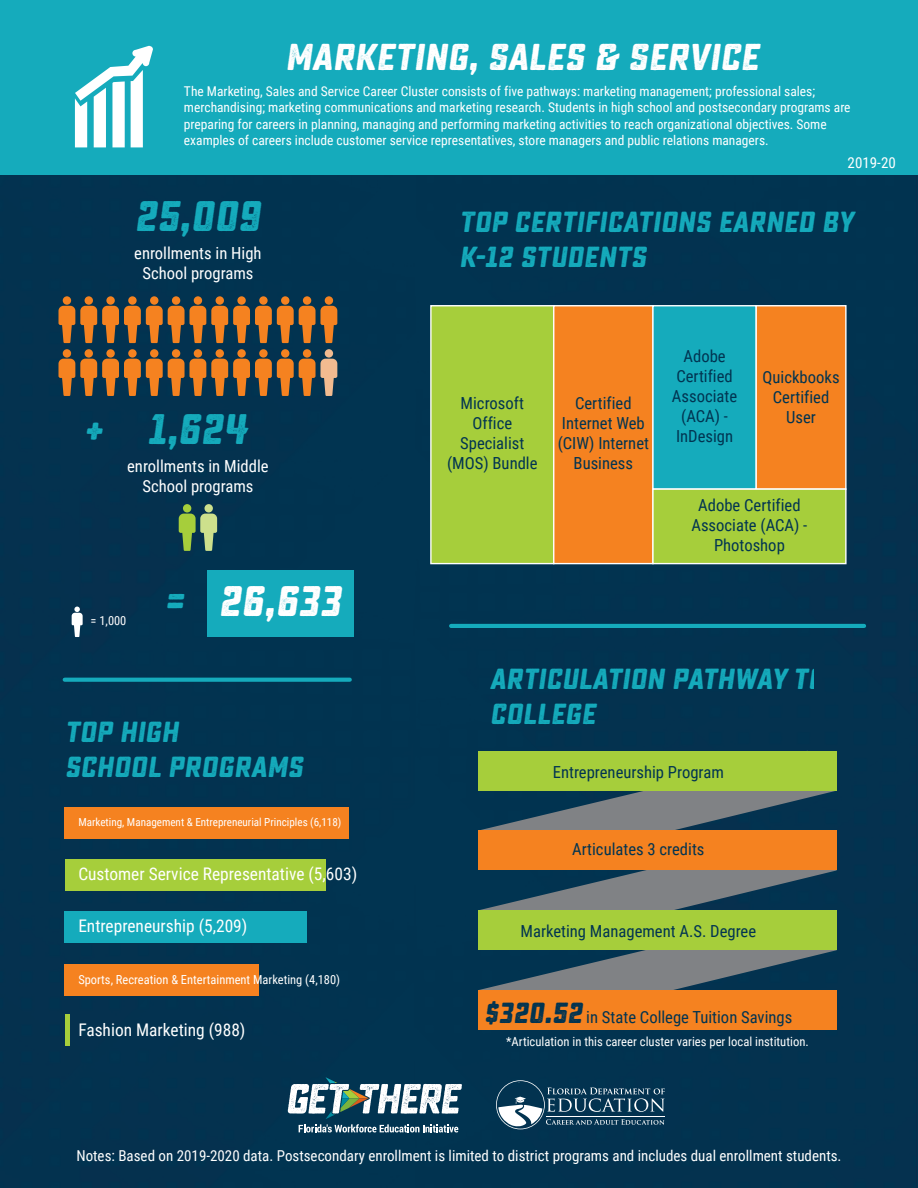
<style>
.page{position:relative;width:918px;height:1188px;background:#fff}
.page>*{position:absolute;margin:0;border:0;box-sizing:border-box;transform-origin:0 0}
.t1{font:42.75px "Sucrose Slant Bold One";color:#15abbc}
.t2{font:42.75px "Sucrose Slant Bold One";color:#fff}
.t3{font:37.35px "Sucrose Slant Bold One";color:#fff}
.t4{font:29.1px/34.8px "Sucrose Slant Bold One";color:#15abbc}
.t5{font:17.4px "Roboto Condensed";color:#fff}
.t6{font:16.65px/20px "Roboto Condensed";color:#013451;text-align:center}
.t7{font:16.65px/20px "Roboto Condensed";color:#fff;text-align:center}
.t8{font:15px "Roboto Condensed";color:#fff}
.t9{font:13.5px/16.2px "Roboto Condensed";color:#fff}
.t10{font:12.6px "Roboto Condensed";color:#fff}
.t11{font:12.45px "Roboto Condensed";color:#fff}
.t12{font:11.1px "Roboto Condensed";color:#fff}
.s1{font-family:"Sucrose Slant Bold One";font-size:29.1px}
</style>
<div class="page">
<div style="left:0;top:174px;width:917px;height:1014px;background:#023350"></div>
<div style="left:0;top:0;width:918px;height:174px;background:#15abbc"></div>
<hr style="left:65px;top:1015px;width:4px;height:31px;background:#a6ce3b">
<svg style="left:65px;top:678px;width:285px;height:4px"></svg>
<svg style="left:75px;top:46px;width:78px;height:101px"></svg>
<svg style="left:59px;top:296px;width:278px;height:47px"></svg>
<svg style="left:59px;top:349px;width:278px;height:47px"></svg>
<div style="left:183px;top:504px;width:8px;height:9px;background:#a6ce3b;border-radius:50%"></div>
<svg style="left:179px;top:514px;width:38px;height:37px"></svg>
<div style="left:204px;top:504px;width:9px;height:9px;background:#cde08c;border-radius:50%"></div>
<svg style="left:72px;top:607px;width:11px;height:30px"></svg>
<div style="left:207px;top:570px;width:147px;height:67px;background:#15abbc"></div>
<div style="left:65px;top:807px;width:284px;height:31px;background:#f58220"></div>
<div style="left:65px;top:859px;width:260px;height:31px;background:#a6ce3b"></div>
<div style="left:65px;top:911px;width:242px;height:31px;background:#15abbc"></div>
<div style="left:65px;top:964px;width:194px;height:32px;background:#f58220"></div>
<hr style="left:451px;top:624px;width:413px;height:4px;background:#15abbc">
<svg style="left:478px;top:751px;width:359px;height:239px"></svg>
<div style="left:478px;top:910px;width:359px;height:40px;background:#a6ce3b"></div>
<div style="left:478px;top:990px;width:359px;height:40px;background:#f58220"></div>
<div style="left:430px;top:305px;width:124px;height:259px;background:#a6ce3b;border:1px solid #fff"></div>
<div style="left:553px;top:305px;width:101px;height:259px;background:#f58220;border:1px solid #fff"></div>
<div style="left:652px;top:305px;width:105px;height:185px;background:#15abbc;border:1px solid #fff"></div>
<div style="left:756px;top:305px;width:91px;height:185px;background:#f58220;border:1px solid #fff"></div>
<div style="left:652px;top:488px;width:195px;height:76px;background:#a6ce3b;border:1px solid #fff"></div>
<svg style="left:496px;top:1080px;width:169px;height:49px"></svg>
<svg style="left:288px;top:1077px;width:174px;height:55px"></svg>
<h1 class="t3" style="left:285px;top:35px;width:475px">MARKETING, SALES &amp; SERVICE</h1>
<p class="t9" style="left:184px;top:83px;width:668px">The Marketing, Sales and Service Career Cluster consists of five pathways: marketing management; professional sales; merchandising; marketing communications and marketing research. Students in high school and postsecondary programs are preparing for careers in planning, managing and performing marketing activities to reach organizational objectives. Some examples of careers include customer service representatives, store managers and public relations managers.</p>
<p class="t8" style="left:848px;top:153px;width:50px">2019-20</p>
<p class="t1" style="left:134px;top:191px;width:127px">25,009</p>
<p class="t4" style="left:459px;top:205px;width:396px">TOP CERTIFICATIONS EARNED BY</p>
<p class="t7" style="left:134px;top:242px;width:129px">enrollments in High</p>
<p class="t4" style="left:459px;top:240px;width:189px">K-12 STUDENTS</p>
<p class="t7" style="left:142px;top:262px;width:113px">School programs</p>
<p class="t1" style="left:83px;top:404px;width:166px">+ 1,624</p>
<p class="t7" style="left:127px;top:455px;width:143px">enrollments in Middle<br>School programs</p>
<p class="t11" style="left:91px;top:612px;width:37px">= 1,000</p>
<p class="t1" style="left:164px;top:576px;width:22px">=</p>
<p class="t2" style="left:219px;top:576px;width:124px">26,633</p>
<p class="t4" style="left:65px;top:715px;width:240px">TOP HIGH<br>SCHOOL PROGRAMS</p>
<p class="t12" style="left:78px;top:814px;width:265px">Marketing, Management &amp; Entrepreneurial Principles (6,118)</p>
<p class="t5" style="left:78px;top:861px;width:280px">Customer Service Representative (5,603)</p>
<p class="t5" style="left:78px;top:913px;width:171px">Entrepreneurship (5,209)</p>
<p class="t11" style="left:78px;top:970px;width:263px">Sports, Recreation &amp; Entertainment Marketing (4,180)</p>
<p class="t5" style="left:78px;top:1017px;width:169px">Fashion Marketing (988)</p>
<p class="t6" style="left:461px;top:392px;width:65px">Microsoft<br>Office</p>
<p class="t6" style="left:447px;top:452px;width:92px">(MOS) Bundle</p>
<p class="t6" style="left:460px;top:432px;width:66px">Specialist</p>
<p class="t6" style="left:575px;top:392px;width:58px">Certified</p>
<p class="t6" style="left:558px;top:412px;width:93px">Internet Web (CIW) Internet<br>Business</p>
<p class="t6" style="left:672px;top:345px;width:67px">Adobe<br>Certified<br>Associate</p>
<p class="t6" style="left:763px;top:366px;width:78px">Quickbooks<br>Certified</p>
<p class="t6" style="left:676px;top:405px;width:59px">(ACA) -<br>InDesign</p>
<p class="t6" style="left:786px;top:406px;width:31px">User</p>
<p class="t6" style="left:691px;top:495px;width:117px">Adobe Certified<br>Associate (ACA) -<br>Photoshop</p>
<p class="t4" style="left:490px;top:662px;width:336px">ARTICULATION PATHWAY TO<br>COLLEGE</p>
<p class="t6" style="left:553px;top:761px;width:172px">Entrepreneurship Program</p>
<p class="t6" style="left:572px;top:839px;width:134px">Articulates 3 credits</p>
<p class="t6" style="left:520px;top:921px;width:237px">Marketing Management A.S. Degree</p>
<p class="t6" style="left:484px;top:1007px;width:310px"><span class="s1">$320.52</span> in State College Tuition Savings</p>
<p class="t10" style="left:506px;top:1033px;width:304px">*Articulation in this career cluster varies per local institution.</p>
<p class="t8" style="left:76px;top:1146px;width:767px">Notes: Based on 2019-2020 data. Postsecondary enrollment is limited to district programs and includes dual enrollment students.</p>
</div>
